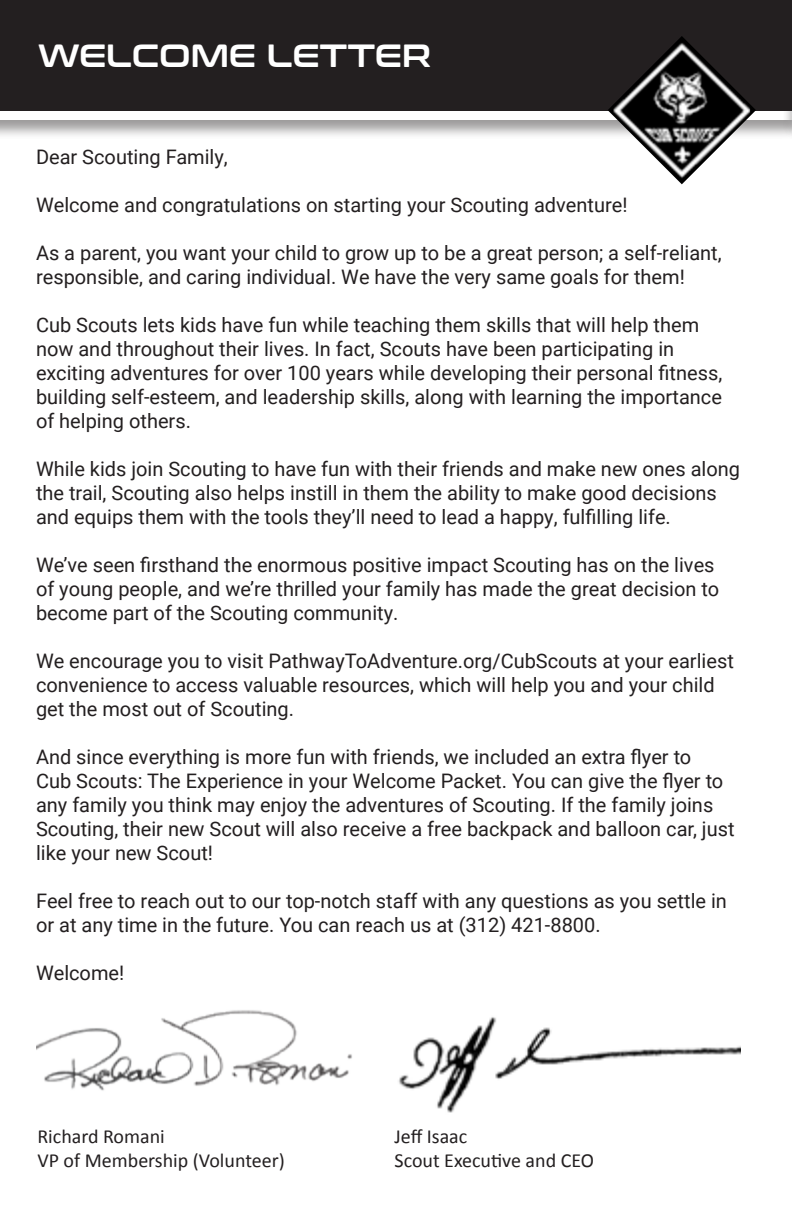
<style>
.page{position:relative;width:792px;height:1224px;background:#fff}
.page>*{position:absolute;margin:0;border:0;box-sizing:border-box;transform-origin:0 0}
.t1{font:32px "Conthrax Sb";color:#fff}
.t2{font:20px/24px "Roboto";color:#231f20}
.t3{font:20px "Calibri";color:#231f20}
</style>
<div class="page">
<div style="left:0;top:0;width:792px;height:139px;background:#231f20;opacity:.45"></div>
<div style="left:0;top:0;width:792px;height:119px;background:#fff"></div>
<div style="left:0;top:0;width:792px;height:111px;background:#231f20"></div>
<img style="left:36px;top:1010px;width:316px;height:81px">
<img style="left:398px;top:1017px;width:342px;height:96px">
<svg style="left:608px;top:36px;width:148px;height:148px"></svg>
<img style="left:614px;top:42px;width:136px;height:136px">
<div style="left:782px;top:0;width:10px;height:139px;background:#231f20;opacity:.45"></div>
<hr style="left:791px;top:0;width:1px;height:119px;background:#fff">
<p class="t1" style="left:38px;top:31px;width:395px">WELCOME LETTER</p>
<p class="t2" style="left:36px;top:145px;width:193px">Dear Scouting Family,</p>
<p class="t2" style="left:36px;top:193px;width:593px">Welcome and congratulations on starting your Scouting adventure!</p>
<p class="t2" style="left:36px;top:241px;width:687px">As a parent, you want your child to grow up to be a great person; a self-reliant, responsible, and caring individual. We have the very same goals for them!</p>
<p class="t2" style="left:36px;top:313px;width:688px">Cub Scouts lets kids have fun while teaching them skills that will help them now and throughout their lives. In fact, Scouts have been participating in exciting adventures for over 100 years while developing their personal fitness, building self-esteem, and leadership skills, along with learning the importance of helping others.</p>
<p class="t2" style="left:36px;top:457px;width:706px">While kids join Scouting to have fun with their friends and make new ones along the trail, Scouting also helps instill in them the ability to make good decisions and equips them with the tools they’ll need to lead a happy, fulfilling life.</p>
<p class="t2" style="left:36px;top:553px;width:685px">We’ve seen firsthand the enormous positive impact Scouting has on the lives of young people, and we’re thrilled your family has made the great decision to become part of the Scouting community.</p>
<p class="t2" style="left:36px;top:649px;width:699px">We encourage you to visit PathwayToAdventure.org/CubScouts at your earliest convenience to access valuable resources, which will help you and your child get the most out of Scouting.</p>
<p class="t2" style="left:36px;top:745px;width:700px">And since everything is more fun with friends, we included an extra flyer to<br>Cub Scouts: The Experience in your Welcome Packet. You can give the flyer to any family you think may enjoy the adventures of Scouting. If the family joins Scouting, their new Scout will also receive a free backpack and balloon car, just like your new Scout!</p>
<p class="t2" style="left:36px;top:889px;width:692px">Feel free to reach out to our top-notch staff with any questions as you settle in or at any time in the future. You can reach us at (312) 421-8800.</p>
<p class="t2" style="left:36px;top:961px;width:90px">Welcome!</p>
<p class="t3" style="left:37px;top:1123px;width:129px">Richard Romani</p>
<p class="t3" style="left:37px;top:1147px;width:249px">VP of Membership (Volunteer)</p>
<p class="t3" style="left:395px;top:1122px;width:74px">Jeff Isaac</p>
<p class="t3" style="left:395px;top:1146px;width:201px">Scout Executive and CEO</p>
</div>
